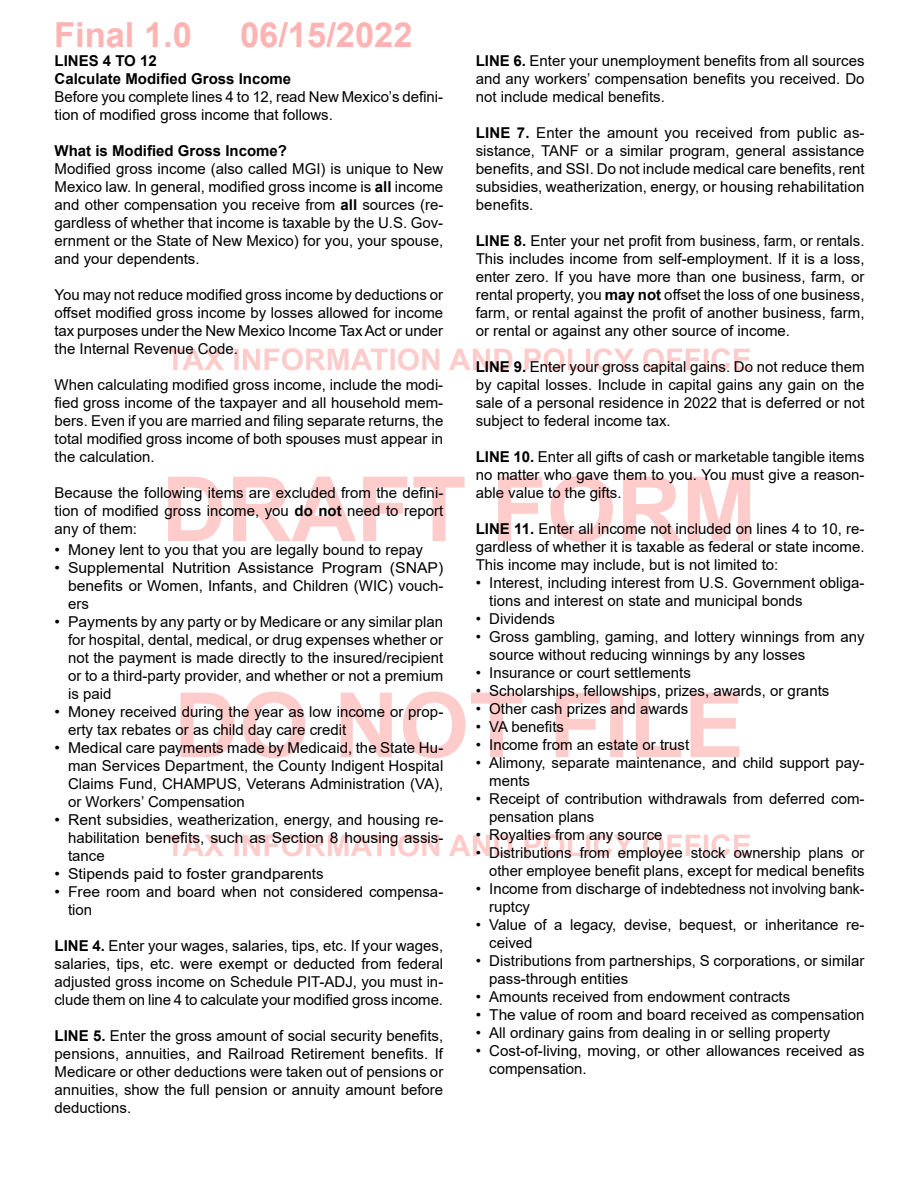
<style>
.page{position:relative;width:918px;height:1188px;background:#fff}
.page>*{position:absolute;margin:0;border:0;box-sizing:border-box;transform-origin:0 0}
.t1{font:700 34.5px "Arial";color:#ffb3b3}
.t2{font:15px/18px "Arial";color:#000;text-align:justify}
.t3{font:15px/18px "Arial";color:#000;text-align:justify;scale:1.05 1}
.t4{font:700 15px/18px "Arial";color:#000}
.s1{font-weight:700}
</style>
<div class="page">
<svg style="left:167px;top:834px;width:583px;height:22px"></svg>
<svg style="left:181px;top:692px;width:559px;height:66px"></svg>
<svg style="left:168px;top:476px;width:582px;height:66px"></svg>
<svg style="left:167px;top:348px;width:583px;height:22px"></svg>
<h1 class="t1" style="left:54px;top:11px;width:140px">Final 1.0</h1>
<h1 class="t1" style="left:240px;top:11px;width:174px">06/15/2022</h1>
<p class="t4" style="left:55px;top:52px;width:238px">LINES 4 TO 12<br>Calculate Modified Gross Income</p>
<p class="t2" style="left:55px;top:88px;width:390px">Before you complete lines 4 to 12, read New Mexico’s defini‑ tion of modified gross income that follows.</p>
<p class="t4" style="left:55px;top:142px;width:234px">What is Modified Gross Income?</p>
<p class="t2" style="left:55px;top:160px;width:390px">Modified gross income (also called MGI) is unique to New Mexico law. In general, modified gross income is <span class="s1">all</span> income and other compensation you receive from <span class="s1">all</span> sources (re‑ gardless of whether that income is taxable by the U.S. Gov‑ ernment or the State of New Mexico) for you, your spouse, and your dependents.</p>
<p class="t2" style="left:55px;top:286px;width:390px">You may not reduce modified gross income by deductions or offset modified gross income by losses allowed for income tax purposes under the New Mexico Income Tax Act or under the Internal Revenue Code.</p>
<p class="t2" style="left:55px;top:376px;width:390px">When calculating modified gross income, include the modi‑ fied gross income of the taxpayer and all household mem‑ bers. Even if you are married and filing separate returns, the total modified gross income of both spouses must appear in the calculation.</p>
<p class="t2" style="left:55px;top:484px;width:390px">Because the following items are excluded from the defini‑ tion of modified gross income, you <span class="s1">do not</span> need to report any of them:</p>
<p class="t3" style="left:55px;top:541px;width:352px">• Money lent to you that you are legally bound to repay</p>
<p class="t3" style="left:68px;top:559px;width:359px;text-indent:-13px">• Supplemental Nutrition Assistance Program (SNAP) benefits or Women, Infants, and Children (WIC) vouch‑ ers</p>
<p class="t3" style="left:68px;top:613px;width:359px;text-indent:-13px">• Payments by any party or by Medicare or any similar plan for hospital, dental, medical, or drug expenses whether or not the payment is made directly to the insured/recipient or to a third-party provider, and whether or not a premium is paid</p>
<p class="t3" style="left:68px;top:703px;width:359px;text-indent:-13px">• Money received during the year as low income or prop‑ erty tax rebates or as child day care credit</p>
<p class="t3" style="left:68px;top:739px;width:359px;text-indent:-14px">• Medical care payments made by Medicaid, the State Hu‑ man Services Department, the County Indigent Hospital Claims Fund, CHAMPUS, Veterans Administration (VA), or Workers’ Compensation</p>
<p class="t3" style="left:68px;top:811px;width:359px;text-indent:-13px">• Rent subsidies, weatherization, energy, and housing re‑ habilitation benefits, such as Section 8 housing assis‑ tance</p>
<p class="t3" style="left:55px;top:865px;width:258px">• Stipends paid to foster grandparents</p>
<p class="t3" style="left:68px;top:883px;width:359px;text-indent:-13px">• Free room and board when not considered compensa‑ tion</p>
<p class="t2" style="left:55px;top:937px;width:390px"><span class="s1">LINE 4.</span> Enter your wages, salaries, tips, etc. If your wages, salaries, tips, etc. were exempt or deducted from federal adjusted gross income on Schedule PIT-ADJ, you must in‑ clude them on line 4 to calculate your modified gross income.</p>
<p class="t2" style="left:55px;top:1027px;width:390px"><span class="s1">LINE 5.</span> Enter the gross amount of social security benefits, pensions, annuities, and Railroad Retirement benefits. If Medicare or other deductions were taken out of pensions or annuities, show the full pension or annuity amount before deductions.</p>
<p class="t2" style="left:476px;top:52px;width:390px"><span class="s1">LINE 6.</span> Enter your unemployment benefits from all sources and any workers’ compensation benefits you received. Do not include medical benefits.</p>
<p class="t2" style="left:476px;top:124px;width:390px"><span class="s1">LINE 7.</span> Enter the amount you received from public as‑ sistance, TANF or a similar program, general assistance benefits, and SSI. Do not include medical care benefits, rent subsidies, weatherization, energy, or housing rehabilitation benefits.</p>
<p class="t2" style="left:476px;top:232px;width:390px"><span class="s1">LINE 8.</span> Enter your net profit from business, farm, or rentals.<br>This includes income from self-employment. If it is a loss, enter zero. If you have more than one business, farm, or rental property, you <span class="s1">may not</span> offset the loss of one business, farm, or rental against the profit of another business, farm, or rental or against any other source of income.</p>
<p class="t2" style="left:476px;top:358px;width:390px"><span class="s1">LINE 9.</span> Enter your gross capital gains. Do not reduce them by capital losses. Include in capital gains any gain on the sale of a personal residence in 2022 that is deferred or not subject to federal income tax.</p>
<p class="t2" style="left:476px;top:448px;width:390px"><span class="s1">LINE 10.</span> Enter all gifts of cash or marketable tangible items no matter who gave them to you. You must give a reason‑ able value to the gifts.</p>
<p class="t2" style="left:476px;top:520px;width:390px"><span class="s1">LINE 11.</span> Enter all income not included on lines 4 to 10, re‑ gardless of whether it is taxable as federal or state income.<br>This income may include, but is not limited to:</p>
<p class="t2" style="left:489px;top:574px;width:377px;text-indent:-14px">• Interest, including interest from U.S. Government obliga‑ tions and interest on state and municipal bonds</p>
<p class="t2" style="left:476px;top:610px;width:81px">• Dividends</p>
<p class="t2" style="left:489px;top:628px;width:377px;text-indent:-14px">• Gross gambling, gaming, and lottery winnings from any source without reducing winnings by any losses</p>
<p class="t2" style="left:476px;top:664px;width:217px">• Insurance or court settlements</p>
<p class="t2" style="left:476px;top:682px;width:355px">• Scholarships, fellowships, prizes, awards, or grants</p>
<p class="t2" style="left:476px;top:700px;width:214px">• Other cash prizes and awards</p>
<p class="t2" style="left:476px;top:718px;width:90px">• VA benefits</p>
<p class="t2" style="left:476px;top:736px;width:215px">• Income from an estate or trust</p>
<p class="t2" style="left:489px;top:754px;width:377px;text-indent:-14px">• Alimony, separate maintenance, and child support pay‑ ments</p>
<p class="t2" style="left:489px;top:790px;width:377px;text-indent:-14px">• Receipt of contribution withdrawals from deferred com‑ pensation plans</p>
<p class="t2" style="left:476px;top:826px;width:188px">• Royalties from any source</p>
<p class="t2" style="left:476px;top:844px;width:390px;text-align:right">• Distributions from employee stock ownership plans or other employee benefit plans, except for medical benefits</p>
<p class="t2" style="left:489px;top:880px;width:377px;text-indent:-13px">• Income from discharge of indebtedness not involving bank‑ ruptcy</p>
<p class="t2" style="left:489px;top:916px;width:377px;text-indent:-14px">• Value of a legacy, devise, bequest, or inheritance re‑ ceived</p>
<p class="t2" style="left:489px;top:952px;width:377px;text-indent:-14px">• Distributions from partnerships, S corporations, or similar pass-through entities</p>
<p class="t2" style="left:476px;top:988px;width:316px">• Amounts received from endowment contracts</p>
<p class="t2" style="left:476px;top:1006px;width:390px">• The value of room and board received as compensation</p>
<p class="t2" style="left:476px;top:1024px;width:356px">• All ordinary gains from dealing in or selling property</p>
<p class="t2" style="left:489px;top:1042px;width:377px;text-indent:-14px">• Cost-of-living, moving, or other allowances received as compensation.</p>
</div>
